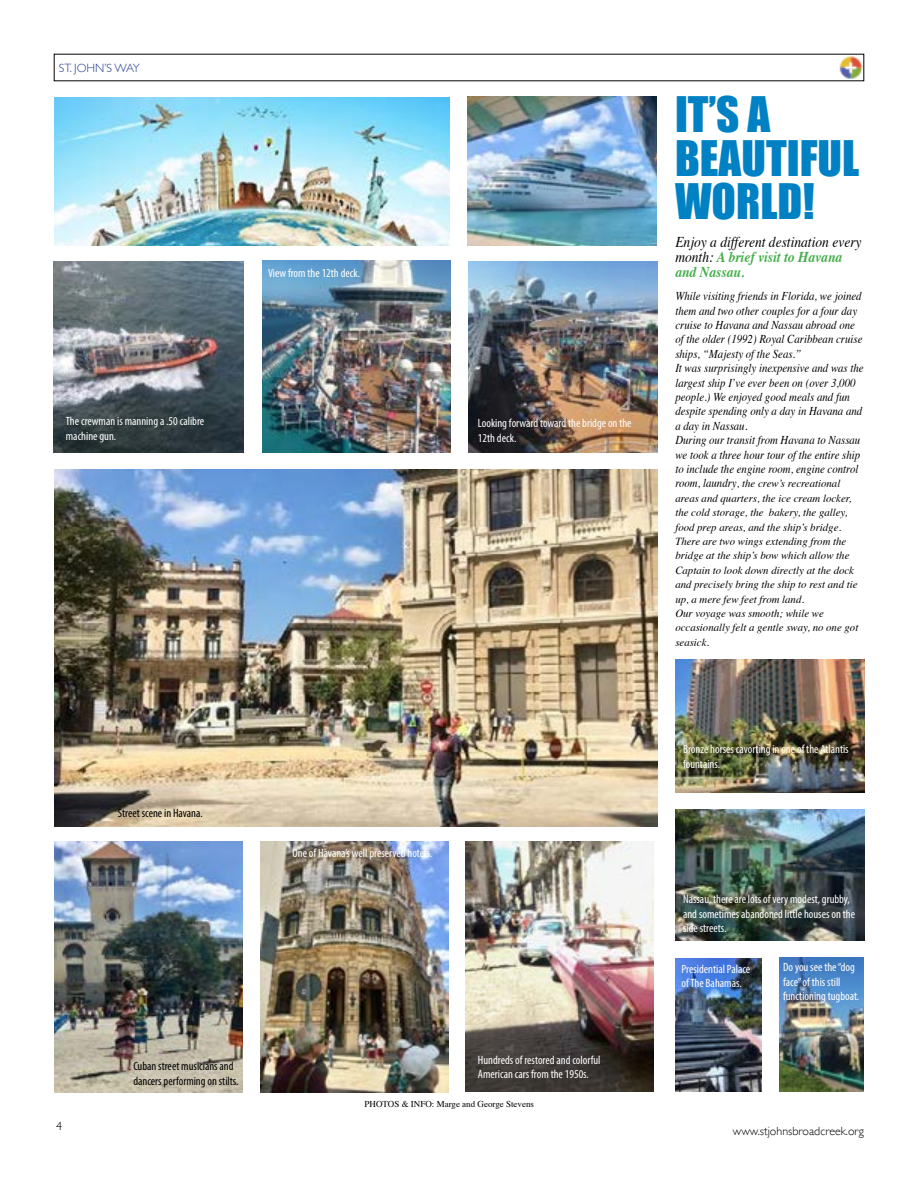
<style>
.page{position:relative;width:918px;height:1188px;background:#fff}
.page>*{position:absolute;margin:0;border:0;box-sizing:border-box;transform-origin:0 0}
.t1{font:45px/43.5px "Impact";color:#0081c3}
.t2{font:italic 15px/15px "Times";color:#000;scale:.9 1}
.t3{font:italic 12px/14.4px "Times";color:#000;scale:.9 1}
.t4{font:condensed 12px/14.4px "Myriad Pro";color:#fff}
.t5{font:condensed 12px/14.4px "Myriad Pro";color:#000}
.t6{font:300 12px "Gill Sans";color:#000}
.t7{font:300 12px "Gill Sans";color:#25408f}
.t8{font:italic 10.8px/14.4px "Times";color:#000}
.t9{font:9px "Times";color:#000}
.s1{font-weight:700;color:#41ad49}
.s2{font-size:12px}
</style>
<div class="page">
<img style="left:839px;top:56px;width:23px;height:23px">
<img style="left:54px;top:98px;width:396px;height:148px">
<img style="left:466px;top:841px;width:188px;height:251px">
<img style="left:260px;top:841px;width:188px;height:251px">
<img style="left:55px;top:841px;width:188px;height:251px">
<img style="left:54px;top:469px;width:603px;height:358px">
<img style="left:469px;top:262px;width:189px;height:191px">
<img style="left:54px;top:262px;width:190px;height:191px">
<img style="left:262px;top:261px;width:189px;height:192px">
<img style="left:467px;top:97px;width:190px;height:148px">
<img style="left:675px;top:958px;width:87px;height:133px">
<img style="left:675px;top:660px;width:189px;height:133px">
<img style="left:675px;top:809px;width:189px;height:132px">
<img style="left:779px;top:958px;width:85px;height:133px">
<p class="t7" style="left:59px;top:59px;width:83px">St. John’s Way</p>
<p class="t4" style="left:268px;top:265px;width:94px">View from the 12th deck.</p>
<p class="t4" style="left:66px;top:414px;width:140px">The crewman is manning a .50 calibre machine gun.</p>
<p class="t4" style="left:478px;top:416px;width:155px">Looking forward toward the bridge on the<br>12th deck.</p>
<p class="t5" style="left:118px;top:806px;width:87px">Street scene in Havana.</p>
<p class="t4" style="left:292px;top:846px;width:141px">One of Havana’s well preserved hotels.</p>
<p class="t6" style="left:56px;top:1117px;width:7px">4</p>
<p class="t5" style="left:133px;top:1059px;width:107px">Cuban street musicians and dancers performing on stilts.</p>
<p class="t4" style="left:478px;top:1052px;width:124px">Hundreds of restored and colorful<br>American cars from the 1950s.</p>
<p class="t9" style="left:365px;top:1095px;width:171px">Photos &amp; INFO: Marge and George Stevens</p>
<h1 class="t1" style="left:675px;top:92px;width:181px">IT’S A<br>BEAUTIFUL<br>WORLD!</h1>
<p class="t2" style="left:675px;top:233px;width:208px">Enjoy a different destination every month: <span class="s1">A brief visit to Havana and Nassau.</span></p>
<p class="t3" style="left:675px;top:288px;width:211px">While visiting friends in Florida, we joined them and two other couples for a four day cruise to Havana and Nassau abroad one of the older (1992) Royal Caribbean cruise ships, “Majesty of the Seas.”<br>It was surprisingly inexpensive and was the largest ship I’ve ever been on (over 3,000 people.) We enjoyed good meals and fun despite spending only a day in Havana and a day in Nassau.<br>During our transit from Havana to Nassau we took a three hour tour of the entire ship to include the engine room, engine control</p>
<p class="t8" style="left:675px;top:476px;width:184px"><span class="s2">room, laundry</span>, the crew’s recreational areas and quarters, the ice cream locker, the cold storage, the bakery, the galley, food prep areas, and the ship’s bridge.<br>There are two wings extending from the bridge at the ship’s bow which allow the Captain to look down directly at the dock and precisely bring the ship to rest and tie up, a mere few feet from land.<br>Our voyage was smooth; while we occasionally felt a gentle sway, no one got seasick.</p>
<p class="t4" style="left:683px;top:742px;width:167px">Bronze horses cavorting in one of the Atlantis fountains.</p>
<p class="t4" style="left:683px;top:892px;width:174px">Nassau, there are lots of very modest, grubby, and sometimes abandoned little houses on the side streets.</p>
<p class="t4" style="left:682px;top:962px;width:70px">Presidential Palace of The Bahamas.</p>
<p class="t4" style="left:783px;top:960px;width:78px">Do you see the “dog face” of this still functioning tugboat.</p>
<p class="t6" style="left:733px;top:1121px;width:133px">www.stjohnsbroadcreek.org</p>
</div>
